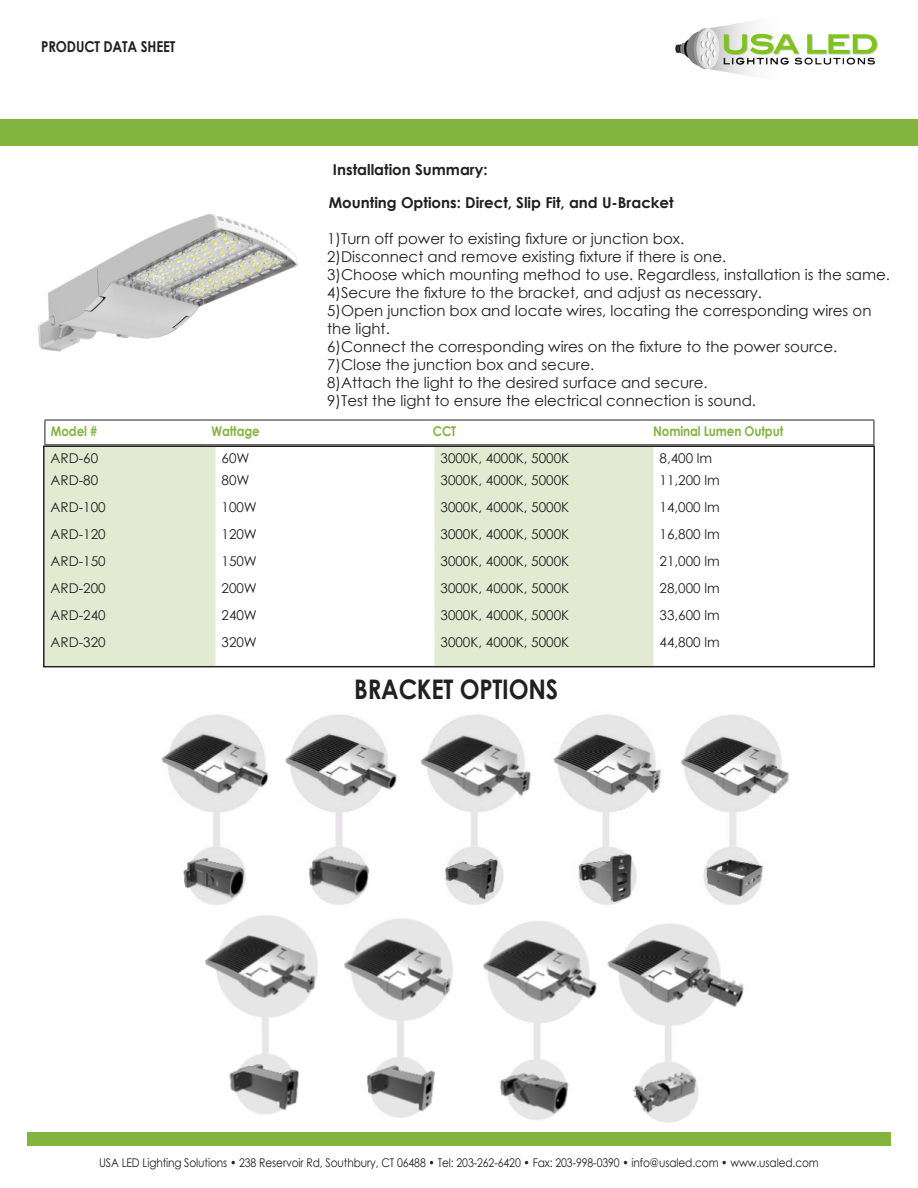
<style>
.page{position:relative;width:918px;height:1188px;background:#fff}
.page>*{position:absolute;margin:0;border:0;box-sizing:border-box;transform-origin:0 0}
.USA_LED_Product_Name{font:700 27px "Century Gothic";letter-spacing:-.01em;color:#231f20;scale:.88 1}
.t1{font:15px/18px "Century Gothic";color:#231f20}
.t2{font:700 15px "Century Gothic";color:#231f20}
.t3{font:700 15px "Century Gothic";color:#231f20;scale:.88 1}
.t4{font:13.5px/27px "Century Gothic";color:#231f20;text-align:justify}
.USA_LED_Chart_Text_G{font:700 13.5px "Century Gothic";letter-spacing:-.01em;color:#84b440;scale:.88 1}
.t5{font:12px "Century Gothic";letter-spacing:-.01em;color:#231f20;scale:.88 1}
</style>
<div class="page">
<div style="left:0;top:119px;width:918px;height:27px;background:#84b440"></div>
<div style="left:27px;top:1132px;width:864px;height:14px;background:#84b440"></div>
<img style="left:675px;top:21px;width:203px;height:55px">
<hr style="left:45px;top:420px;width:160px;height:1px;background:#231f20">
<svg style="left:45px;top:420px;width:1px;height:24px"></svg>
<hr style="left:205px;top:420px;width:222px;height:1px;background:#231f20">
<hr style="left:427px;top:420px;width:220px;height:1px;background:#231f20">
<hr style="left:647px;top:420px;width:227px;height:1px;background:#231f20">
<svg style="left:874px;top:420px;width:1px;height:24px"></svg>
<hr style="left:45px;top:444px;width:160px;height:1px;background:#231f20">
<hr style="left:205px;top:444px;width:222px;height:1px;background:#231f20">
<hr style="left:427px;top:444px;width:220px;height:1px;background:#231f20">
<hr style="left:647px;top:444px;width:227px;height:1px;background:#231f20">
<svg style="left:46px;top:449px;width:608px;height:215px;fill:#e2ebd2"></svg>
<div style="left:43px;top:446px;width:832px;height:221px;border:2px solid #231f20"></div>
<img style="left:38px;top:214px;width:260px;height:138px">
<img style="left:161px;top:714px;width:628px;height:191px">
<img style="left:205px;top:915px;width:539px;height:208px">
<p class="t3" style="left:41px;top:35px;width:154px">PRODUCT DATA SHEET</p>
<p class="t2" style="left:333px;top:159px;width:156px">Installation Summary:</p>
<p class="t2" style="left:329px;top:191px;width:346px">Mounting Options: Direct, Slip Fit, and U-Bracket</p>
<p class="t1" style="left:327px;top:229px;width:359px">1)Turn off power to existing fixture or junction box.</p>
<p class="t1" style="left:327px;top:247px;width:401px">2)Disconnect and remove existing fixture if there is one.</p>
<p class="t1" style="left:327px;top:265px;width:564px">3)Choose which mounting method to use. Regardless, installation is the same.</p>
<p class="t1" style="left:327px;top:283px;width:436px">4)Secure the fixture to the bracket, and adjust as necessary.</p>
<p class="t1" style="left:327px;top:301px;width:546px">5)Open junction box and locate wires, locating the corresponding wires on the light.</p>
<p class="t1" style="left:327px;top:337px;width:512px">6)Connect the corresponding wires on the fixture to the power source.</p>
<p class="t1" style="left:327px;top:355px;width:269px">7)Close the junction box and secure.</p>
<p class="t1" style="left:327px;top:373px;width:382px">8)Attach the light to the desired surface and secure.</p>
<p class="t1" style="left:327px;top:391px;width:430px">9)Test the light to ensure the electrical connection is sound.</p>
<p class="USA_LED_Chart_Text_G" style="left:51px;top:421px;width:54px">Model #</p>
<p class="USA_LED_Chart_Text_G" style="left:211px;top:421px;width:56px">Wattage</p>
<p class="USA_LED_Chart_Text_G" style="left:433px;top:421px;width:28px">CCT</p>
<p class="USA_LED_Chart_Text_G" style="left:653px;top:421px;width:149px">Nominal Lumen Output</p>
<p class="t4" style="left:51px;top:445px;width:49px">ARD-60</p>
<p class="t4" style="left:222px;top:445px;width:29px">60W</p>
<p class="t4" style="left:441px;top:445px;width:130px">3000K, 4000K, 5000K</p>
<p class="t4" style="left:660px;top:445px;width:54px">8,400 lm</p>
<p class="t4" style="left:51px;top:467px;width:49px">ARD-80</p>
<p class="t4" style="left:51px;top:494px;width:57px">ARD-100<br>ARD-120<br>ARD-150<br>ARD-200<br>ARD-240<br>ARD-320</p>
<p class="t4" style="left:222px;top:467px;width:29px">80W</p>
<p class="t4" style="left:222px;top:494px;width:37px">100W</p>
<p class="t4" style="left:222px;top:521px;width:37px">120W</p>
<p class="t4" style="left:222px;top:548px;width:37px">150W</p>
<p class="t4" style="left:222px;top:575px;width:37px">200W</p>
<p class="t4" style="left:222px;top:602px;width:37px">240W</p>
<p class="t4" style="left:222px;top:629px;width:37px">320W</p>
<p class="t4" style="left:441px;top:467px;width:130px">3000K, 4000K, 5000K</p>
<p class="t4" style="left:441px;top:494px;width:130px">3000K, 4000K, 5000K</p>
<p class="t4" style="left:441px;top:521px;width:130px">3000K, 4000K, 5000K</p>
<p class="t4" style="left:441px;top:548px;width:130px">3000K, 4000K, 5000K</p>
<p class="t4" style="left:441px;top:575px;width:130px">3000K, 4000K, 5000K</p>
<p class="t4" style="left:441px;top:602px;width:130px">3000K, 4000K, 5000K</p>
<p class="t4" style="left:441px;top:629px;width:130px">3000K, 4000K, 5000K</p>
<p class="t4" style="left:660px;top:467px;width:62px">11,200 lm</p>
<p class="t4" style="left:660px;top:494px;width:62px">14,000 lm</p>
<p class="t4" style="left:660px;top:521px;width:62px">16,800 lm</p>
<p class="t4" style="left:660px;top:548px;width:62px">21,000 lm</p>
<p class="t4" style="left:660px;top:575px;width:62px">28,000 lm</p>
<p class="t4" style="left:660px;top:602px;width:62px">33,600 lm</p>
<p class="t4" style="left:660px;top:629px;width:62px">44,800 lm</p>
<p class="USA_LED_Product_Name" style="left:354px;top:669px;width:233px">BRACKET OPTIONS</p>
<p class="t5" style="left:99px;top:1155px;width:819px">USA LED Lighting Solutions • 238 Reservoir Rd, Southbury, CT 06488 • Tel: 203-262-6420 • Fax: 203-998-0390 • info@usaled.com • www.usaled.com</p>
</div>
